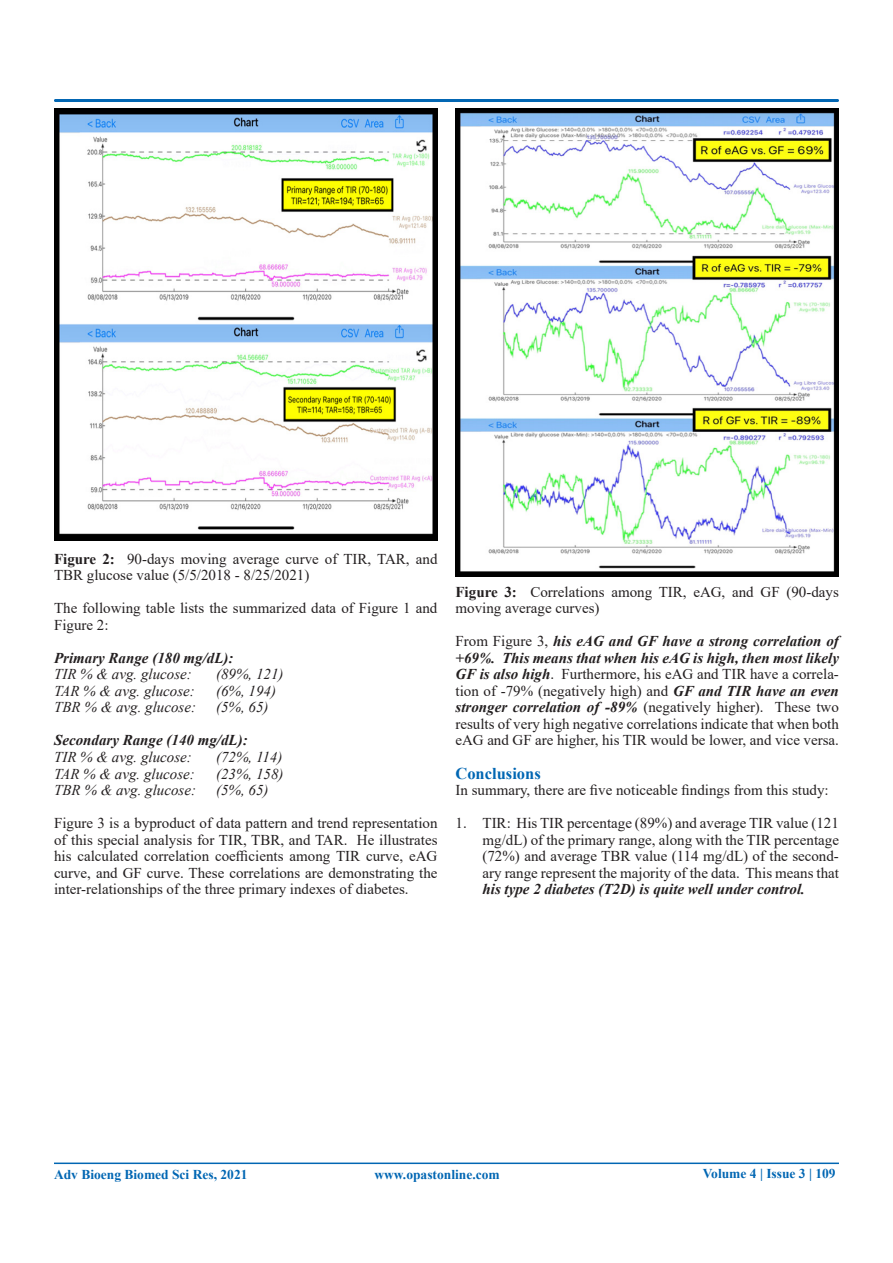
<style>
.page{position:relative;width:893px;height:1263px;background:#fff}
.page>*{position:absolute;margin:0;border:0;box-sizing:border-box;transform-origin:0 0}
.t1{font:700 16.5px "Times New Roman";color:#0166b3}
.t2{font:15px/16.5px "Times New Roman";color:#231f20}
.t3{font:italic 15px "Times New Roman";color:#231f20}
.t4{font:italic 700 15px "Times New Roman";color:#231f20}
.t5{font:700 13.5px "Times New Roman";color:#0166b3}
.s1{font-weight:700}
.s2{font-weight:700;font-style:italic}
</style>
<div class="page">
<div style="left:54px;top:99px;width:785px;height:3px;border:2px solid #0166b3"></div>
<hr style="left:54px;top:1162px;width:785px;height:2px;background:#0166b3">
<img style="left:54px;top:108px;width:383px;height:432px">
<img style="left:455px;top:108px;width:384px;height:468px">
<p class="t2" style="left:54px;top:550px;width:385px"><span class="s1">Figure 2:</span> 90-days moving average curve of TIR, TAR, and<br>TBR glucose value (5/5/2018 - 8/25/2021)</p>
<p class="t2" style="left:54px;top:600px;width:385px">The following table lists the summarized data of Figure 1 and<br>Figure 2:</p>
<p class="t4" style="left:54px;top:647px;width:181px">Primary Range (180 mg/dL):</p>
<p class="t3" style="left:54px;top:664px;width:139px">TIR % &amp; avg. glucose:</p>
<p class="t3" style="left:216px;top:664px;width:69px">(89%, 121)</p>
<p class="t3" style="left:54px;top:681px;width:142px">TAR % &amp; avg. glucose:</p>
<p class="t3" style="left:216px;top:681px;width:61px">(6%, 194)</p>
<p class="t3" style="left:54px;top:697px;width:144px">TBR % &amp; avg. glucose:</p>
<p class="t3" style="left:216px;top:697px;width:54px">(5%, 65)</p>
<p class="t4" style="left:54px;top:730px;width:195px">Secondary Range (140 mg/dL):</p>
<p class="t3" style="left:54px;top:747px;width:139px">TIR % &amp; avg. glucose:</p>
<p class="t3" style="left:216px;top:747px;width:68px">(72%, 114)</p>
<p class="t3" style="left:54px;top:763px;width:142px">TAR % &amp; avg. glucose:</p>
<p class="t3" style="left:216px;top:763px;width:69px">(23%, 158)</p>
<p class="t3" style="left:54px;top:780px;width:144px">TBR % &amp; avg. glucose:</p>
<p class="t3" style="left:216px;top:780px;width:54px">(5%, 65)</p>
<p class="t2" style="left:54px;top:814px;width:385px;text-align:justify">Figure 3 is a byproduct of data pattern and trend representation of this special analysis for TIR, TBR, and TAR. He illustrates his calculated correlation coefficients among TIR curve, eAG curve, and GF curve. These correlations are demonstrating the inter-relationships of the three primary indexes of diabetes.</p>
<p class="t2" style="left:455px;top:583px;width:385px"><span class="s1">Figure 3:</span> Correlations among TIR, eAG, and GF (90-days moving average curves)</p>
<p class="t2" style="left:455px;top:633px;width:385px;text-align:justify">From Figure 3, <span class="s2">his eAG and GF have a strong correlation of +69%. This means that when his eAG is high, then most likely GF is also high</span>. Furthermore, his eAG and TIR have a correla&shy;tion of -79% (negatively high) and <span class="s2">GF and TIR have an even stronger correlation of -89%</span> (negatively higher). These two results of very high negative correlations indicate that when both eAG and GF are higher, his TIR would be lower, and vice versa.</p>
<p class="t1" style="left:455px;top:761px;width:87px">Conclusions</p>
<p class="t2" style="left:455px;top:781px;width:375px">In summary, there are five noticeable findings from this study:</p>
<p class="t2" style="left:482px;top:814px;width:358px;text-align:justify;text-indent:-27px">1. TIR: His TIR percentage (89%) and average TIR value (121 mg/dL) of the primary range, along with the TIR percentage (72%) and average TBR value (114 mg/dL) of the second&shy;ary range represent the majority of the data. This means that <span class="s2">his type 2 diabetes (T2D) is quite well under control.</span></p>
<p class="t5" style="left:54px;top:1164px;width:195px">Adv Bioeng Biomed Sci Res, 2021</p>
<p class="t5" style="left:374px;top:1164px;width:127px">www.opastonline.com</p>
<p class="t5" style="left:703px;top:1164px;width:134px">Volume 4 | Issue 3 | 109</p>
</div>
